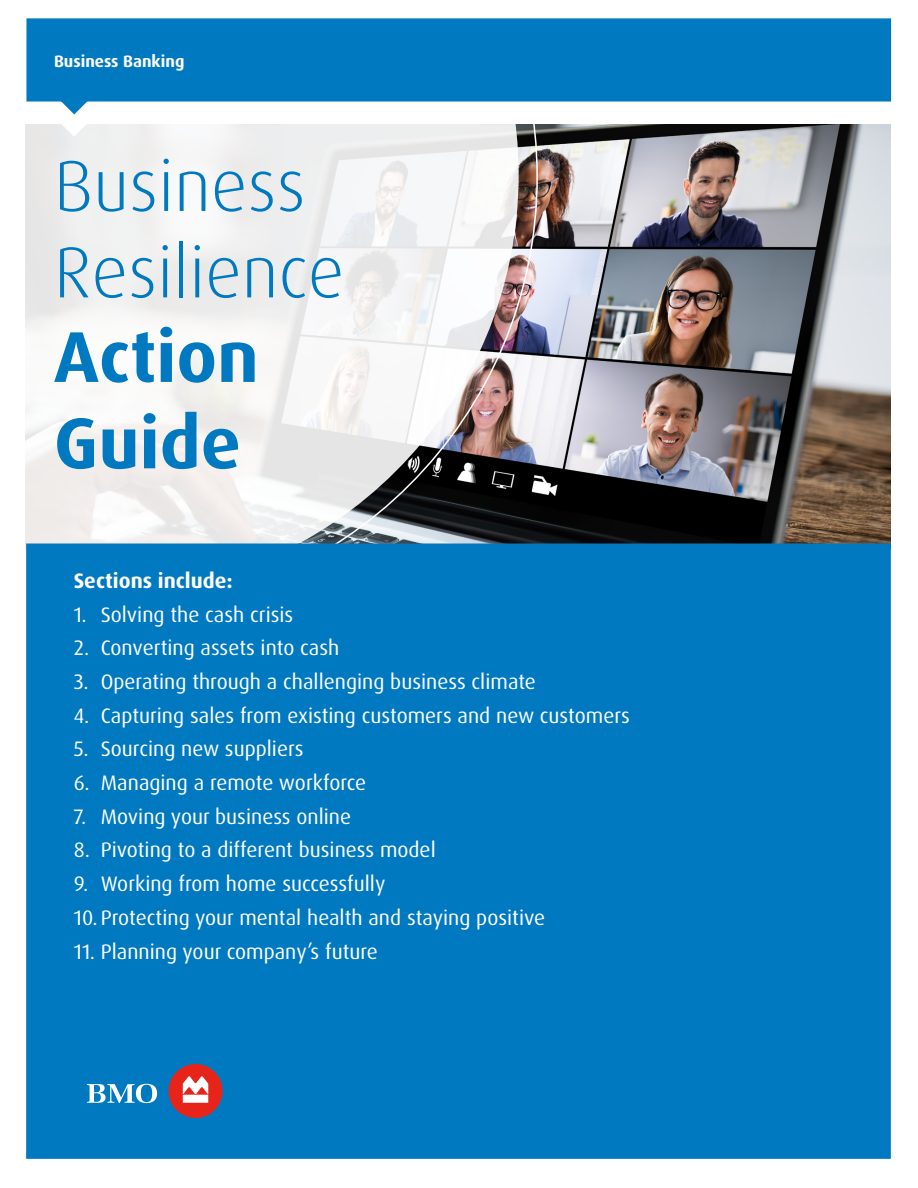
<style>
.page{position:relative;width:918px;height:1188px;background:#fff}
.page>*{position:absolute;margin:0;border:0;box-sizing:border-box;transform-origin:0 0}
.t1{font:300 72px/85.8px "Dax Pro";color:#0079c1}
.t2{font:21px "Dax Pro";color:#fff}
.Cover_bullets{font:700 21px "Dax Pro";color:#fff}
.t3{font:700 16.5px "Dax Pro";color:#fff}
.s1{font-weight:700}
</style>
<div class="page">
<img style="left:538px;top:124px;width:353px;height:420px">
<img style="left:519px;top:124px;width:19px;height:420px">
<svg style="left:25px;top:124px;width:494px;height:426px;fill:#f1f0ef"></svg>
<div style="left:26px;top:544px;width:865px;height:615px;background:#0079c1;border:2px solid #0079c1"></div>
<div style="left:26px;top:18px;width:865px;height:84px;background:#0079c1;border:2px solid #0079c1"></div>
<svg style="left:55px;top:99px;width:38px;height:39px"></svg>
<svg style="left:87px;top:1084px;width:70px;height:19px"></svg>
<div style="left:169px;top:1064px;width:54px;height:54px;background:#e72419;border-radius:50%"></div>
<svg style="left:183px;top:1076px;width:25px;height:27px"></svg>
<p class="t3" style="left:54px;top:51px;width:132px">Business Banking</p>
<p class="t1" style="left:54px;top:143px;width:292px">Business<br>Resilience<br><span class="s1">Action<br>Guide</span></p>
<p class="Cover_bullets" style="left:74px;top:567px;width:160px">Sections include:</p>
<p class="t2" style="left:74px;top:601px;width:221px">1. Solving the cash crisis</p>
<p class="t2" style="left:74px;top:634px;width:267px">2. Converting assets into cash</p>
<p class="t2" style="left:74px;top:668px;width:464px">3. Operating through a challenging business climate</p>
<p class="t2" style="left:74px;top:702px;width:558px">4. Capturing sales from existing customers and new customers</p>
<p class="t2" style="left:74px;top:736px;width:231px">5. Sourcing new suppliers</p>
<p class="t2" style="left:74px;top:769px;width:294px">6. Managing a remote workforce</p>
<p class="t2" style="left:74px;top:803px;width:279px">7. Moving your business online</p>
<p class="t2" style="left:74px;top:837px;width:364px">8. Pivoting to a different business model</p>
<p class="t2" style="left:74px;top:870px;width:313px">9. Working from home successfully</p>
<p class="t2" style="left:74px;top:904px;width:473px">10. Protecting your mental health and staying positive</p>
<p class="t2" style="left:74px;top:938px;width:306px">11. Planning your company’s future</p>
</div>
